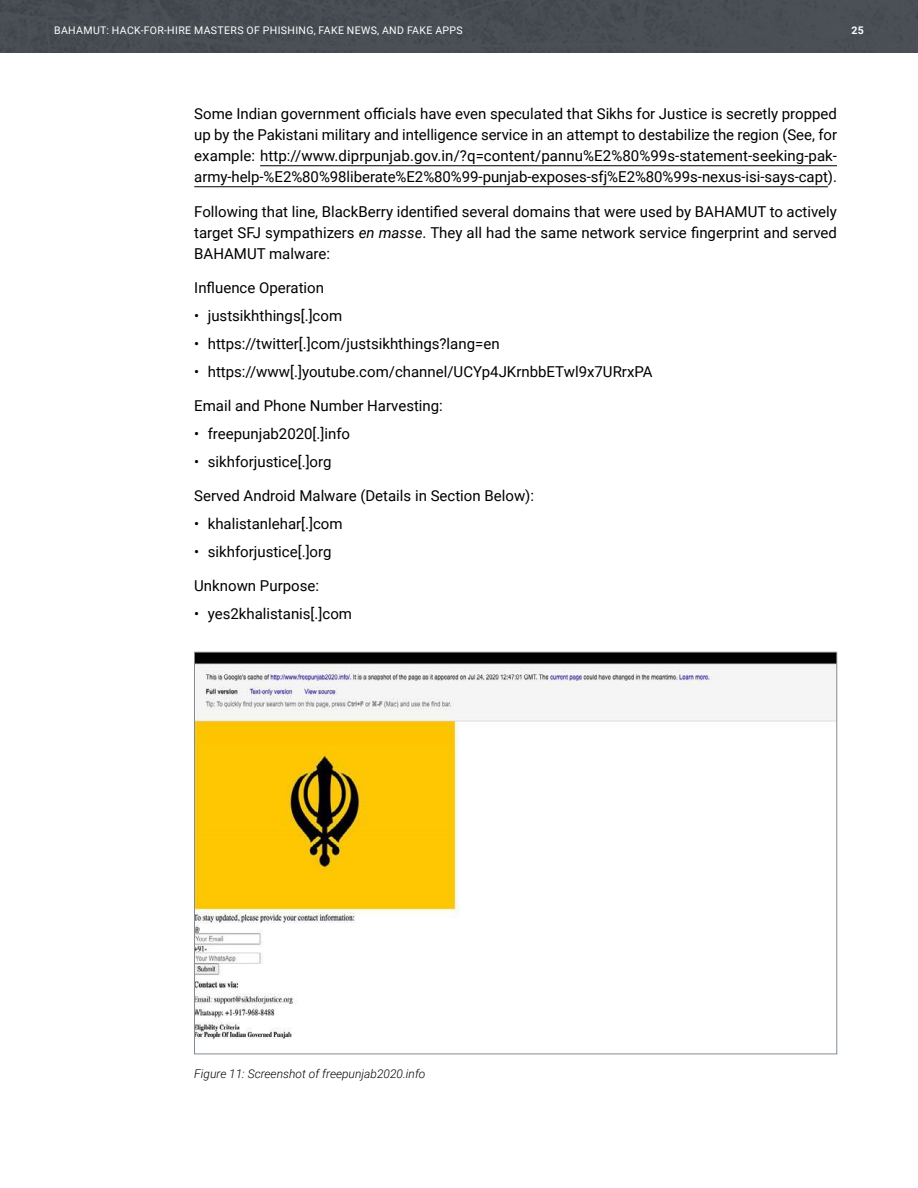
<style>
.page{position:relative;width:918px;height:1188px;background:#fff}
.page>*{position:absolute;margin:0;border:0;box-sizing:border-box;transform-origin:0 0}
.t1{font:15px/21px "Roboto";color:#000;text-align:justify}
.t2{font:italic 300 12px "Roboto";color:#000}
.t3{font:10.5px "Roboto";letter-spacing:.035em;color:#fff}
.t4{font:700 10.5px "Roboto";color:#fff}
.s1{font-style:italic}
</style>
<div class="page">
<div style="left:0;top:0;width:918px;height:53px;background:#494d54"></div>
<hr style="left:260px;top:165px;width:577px;height:1px;background:#000">
<hr style="left:194px;top:186px;width:634px;height:1px;background:#000">
<img style="left:196px;top:654px;width:639px;height:385px">
<p class="t3" style="left:54px;top:23px;width:410px">BAHAMUT: HACK-FOR-HIRE MASTERS OF PHISHING, FAKE NEWS, AND FAKE APPS</p>
<p class="t4" style="left:851px;top:23px;width:14px">25</p>
<p class="t1" style="left:194px;top:103px;width:644px">Some Indian government officials have even speculated that Sikhs for Justice is secretly propped up by the Pakistani military and intelligence service in an attempt to destabilize the region (See, for example: http://www.diprpunjab.gov.in/?q=content/pannu%E2%80%99s-statement-seeking-pak&shy;army-help-%E2%80%98liberate%E2%80%99-punjab-exposes-sfj%E2%80%99s-nexus-isi-says-capt).</p>
<p class="t1" style="left:194px;top:200px;width:644px">Following that line, BlackBerry identified several domains that were used by BAHAMUT to actively target SFJ sympathizers <span class="s1">en masse</span>. They all had the same network service fingerprint and served BAHAMUT malware:</p>
<p class="t1" style="left:194px;top:277px;width:131px">Influence Operation</p>
<p class="t1" style="left:194px;top:305px;width:149px">• justsikhthings[.]com</p>
<p class="t1" style="left:194px;top:332px;width:307px">• https://twitter[.]com/justsikhthings?lang=en</p>
<p class="t1" style="left:194px;top:360px;width:460px">• https://www[.]youtube.com/channel/UCYp4JKrnbbETwl9x7URrxPA</p>
<p class="t1" style="left:194px;top:395px;width:250px">Email and Phone Number Harvesting:</p>
<p class="t1" style="left:194px;top:422px;width:157px">• freepunjab2020[.]info</p>
<p class="t1" style="left:194px;top:450px;width:139px">• sikhforjustice[.]org</p>
<p class="t1" style="left:194px;top:485px;width:341px">Served Android Malware (Details in Section Below):</p>
<p class="t1" style="left:194px;top:512px;width:150px">• khalistanlehar[.]com</p>
<p class="t1" style="left:194px;top:540px;width:139px">• sikhforjustice[.]org</p>
<p class="t1" style="left:194px;top:575px;width:126px">Unknown Purpose:</p>
<p class="t1" style="left:194px;top:602px;width:159px">• yes2khalistanis[.]com</p>
<p class="t2" style="left:194px;top:1065px;width:233px">Figure 11: Screenshot of freepunjab2020.info</p>
</div>
